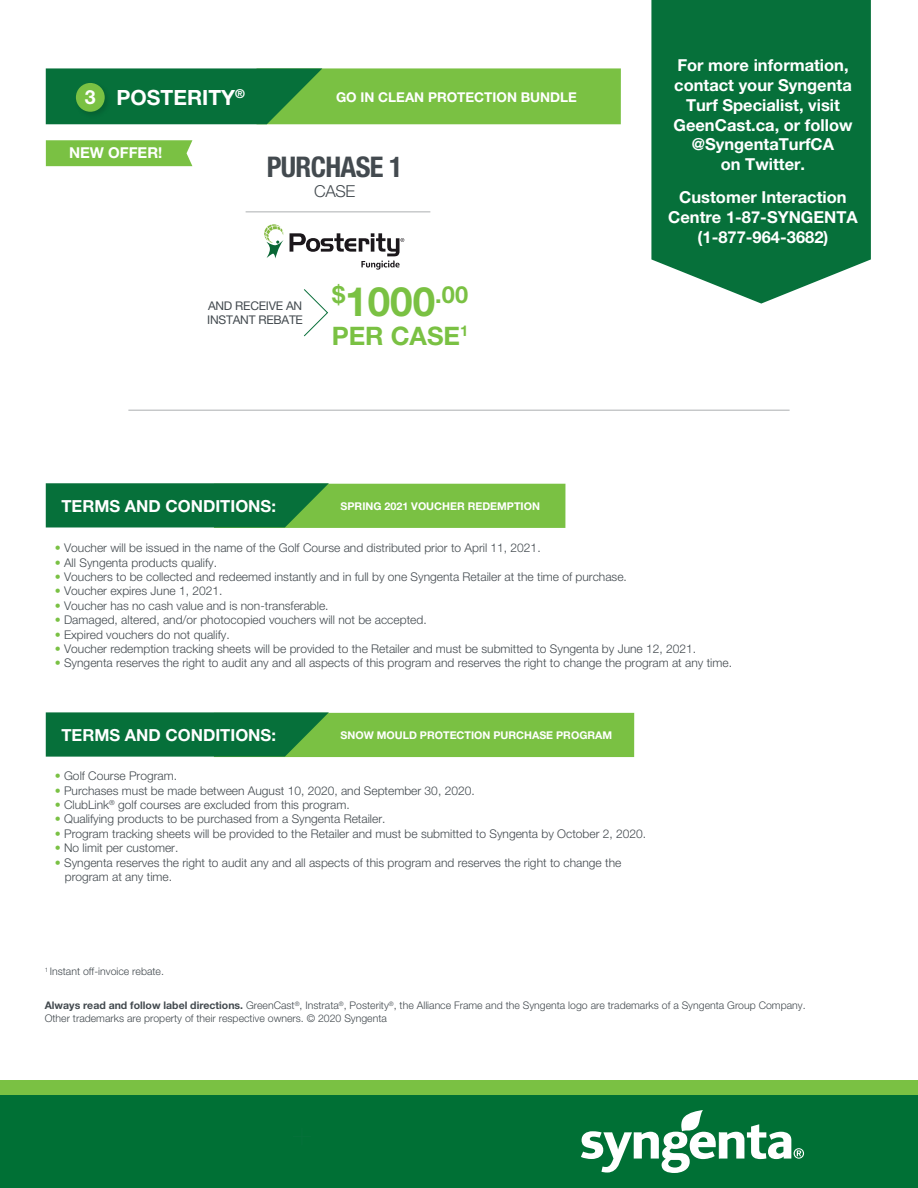
<style>
.page{position:relative;width:918px;height:1188px;background:#fff}
.page>*{position:absolute;margin:0;border:0;box-sizing:border-box;transform-origin:0 0}
.t1{font:700 condensed 28.5px "Helvetica Neue LT Std";letter-spacing:-.025em;color:#434a4f}
.t2{font:700 25.5px "Helvetica Neue LT Std";color:#7ac143}
.t3{font:700 23.55px "Helvetica Neue LT Std";color:#7ac143}
.t4{font:700 21px "Helvetica Neue LT Std";color:#fff}
.t5{font:700 19.5px "Helvetica Neue LT Std";color:#fff}
.t6{font:700 16.65px "Helvetica Neue LT Std";color:#fff}
.t7{font:700 16.5px/19.8px "Helvetica Neue LT Std";color:#fff;text-align:center}
.t8{font:300 16.5px "Helvetica Neue LT Std";color:#434a4f}
.t9{font:700 15px "Helvetica Neue LT Std";color:#fff}
.t10{font:700 13.5px "Helvetica Neue LT Std";color:#fff}
.t11{font:300 12px/14.4px "Helvetica Neue LT Std";color:#434a4f}
.t12{font:12px/14.4px "Helvetica Neue LT Std";letter-spacing:-.02em;color:#434a4f}
.t13{font:700 10.65px "Helvetica Neue LT Std";color:#fff}
.t14{font:300 10.5px/12.6px "Helvetica Neue LT Std";color:#434a4f}
.s1{font-size:40.5px}
.s2{color:#7ac144}
.s3{font-weight:700}
</style>
<div class="page">
<div style="left:0;top:1080px;width:918px;height:15px;background:#7ac143"></div>
<div style="left:0;top:1095px;width:918px;height:93px;background:#007035"></div>
<svg style="left:581px;top:1110px;width:223px;height:63px"></svg>
<div style="left:257px;top:68px;width:364px;height:56px;background:#7ac143"></div>
<svg style="left:46px;top:68px;width:276px;height:56px;background:#14793c"></svg>
<img style="left:73px;top:80px;width:41px;height:41px">
<div style="left:76px;top:83px;width:29px;height:29px;background:#7ac143;border-radius:50%"></div>
<hr style="left:246px;top:212px;width:184px;height:1px;background:#434a4f">
<svg style="left:304px;top:289px;width:24px;height:48px"></svg>
<svg style="left:651px;top:0;width:220px;height:304px;background:#1a7b49"></svg>
<div style="left:214px;top:484px;width:351px;height:44px;background:#7ac143"></div>
<svg style="left:46px;top:483px;width:283px;height:44px;background:#10763b"></svg>
<div style="left:214px;top:713px;width:420px;height:44px;background:#7ac143"></div>
<svg style="left:46px;top:712px;width:283px;height:45px;background:#12783d"></svg>
<hr style="left:128px;top:410px;width:662px;height:1px;background:#434a4f">
<div style="left:46px;top:140px;width:146px;height:26px;background:#7ac143"></div>
<svg style="left:264px;top:224px;width:20px;height:35px"></svg>
<svg style="left:290px;top:233px;width:114px;height:37px"></svg>
<h3 class="t5" style="left:85px;top:85px;width:12px">3</h3>
<h3 class="t4" style="left:117px;top:84px;width:130px">POSTERITY<sup>®</sup></h3>
<p class="t10" style="left:336px;top:89px;width:243px">GO IN CLEAN PROTECTION BUNDLE</p>
<p class="t9" style="left:69px;top:144px;width:95px">NEW OFFER!</p>
<h1 class="t1" style="left:267px;top:150px;width:137px">PURCHASE 1</h1>
<h3 class="t8" style="left:314px;top:181px;width:43px">CASE</h3>
<p class="t12" style="left:207px;top:298px;width:97px">AND RECEIVE AN<br>INSTANT REBATE</p>
<h3 class="t3" style="left:332px;top:280px;width:138px">$<span class="s1">1000</span>.00</h3>
<h2 class="t2" style="left:332px;top:320px;width:138px">PER CASE<sup>1</sup></h2>
<h3 class="t7" style="left:674px;top:55px;width:181px">For more information, contact your Syngenta<br>Turf Specialist, visit<br>GeenCast.ca, or follow @SyngentaTurfCA<br>on Twitter.</h3>
<h3 class="t7" style="left:668px;top:187px;width:191px">Customer Interaction<br>Centre 1-87-SYNGENTA (1-877-964-3682)</h3>
<h3 class="t6" style="left:61px;top:496px;width:216px">TERMS AND CONDITIONS:</h3>
<p class="t13" style="left:341px;top:500px;width:201px">SPRING 2021 VOUCHER REDEMPTION</p>
<p class="t11" style="left:55px;top:540px;width:487px"><span class="s2">•</span> Voucher will be issued in the name of the Golf Course and distributed prior to April 11, 2021.</p>
<p class="t11" style="left:55px;top:555px;width:164px"><span class="s2">•</span> All Syngenta products qualify.</p>
<p class="t11" style="left:55px;top:569px;width:574px"><span class="s2">•</span> Vouchers to be collected and redeemed instantly and in full by one Syngenta Retailer at the time of purchase.</p>
<p class="t11" style="left:55px;top:584px;width:169px"><span class="s2">•</span> Voucher expires June 1, 2021.</p>
<p class="t11" style="left:55px;top:598px;width:275px"><span class="s2">•</span> Voucher has no cash value and is non-transferable.</p>
<p class="t11" style="left:55px;top:612px;width:373px"><span class="s2">•</span> Damaged, altered, and/or photocopied vouchers will not be accepted.</p>
<p class="t11" style="left:55px;top:627px;width:176px"><span class="s2">•</span> Expired vouchers do not qualify.</p>
<p class="t11" style="left:55px;top:641px;width:643px"><span class="s2">•</span> Voucher redemption tracking sheets will be provided to the Retailer and must be submitted to Syngenta by June 12, 2021.</p>
<p class="t11" style="left:55px;top:656px;width:679px"><span class="s2">•</span> Syngenta reserves the right to audit any and all aspects of this program and reserves the right to change the program at any time.</p>
<h3 class="t6" style="left:61px;top:725px;width:216px">TERMS AND CONDITIONS:</h3>
<p class="t13" style="left:341px;top:729px;width:273px">SNOW MOULD PROTECTION PURCHASE PROGRAM</p>
<p class="t11" style="left:55px;top:768px;width:124px"><span class="s2">•</span> Golf Course Program.</p>
<p class="t11" style="left:55px;top:783px;width:421px"><span class="s2">•</span> Purchases must be made between August 10, 2020, and September 30, 2020.</p>
<p class="t11" style="left:55px;top:797px;width:296px"><span class="s2">•</span> ClubLink<sup>®</sup> golf courses are excluded from this program.</p>
<p class="t11" style="left:55px;top:812px;width:332px"><span class="s2">•</span> Qualifying products to be purchased from a Syngenta Retailer.</p>
<p class="t11" style="left:55px;top:826px;width:593px"><span class="s2">•</span> Program tracking sheets will be provided to the Retailer and must be submitted to Syngenta by October 2, 2020.</p>
<p class="t11" style="left:55px;top:840px;width:125px"><span class="s2">•</span> No limit per customer.</p>
<p class="t11" style="left:65px;top:855px;width:558px;text-indent:-10px"><span class="s2">•</span> Syngenta reserves the right to audit any and all aspects of this program and reserves the right to change the program at any time.</p>
<p class="t14" style="left:45px;top:965px;width:121px"><sup>1</sup> Instant off-invoice rebate.</p>
<p class="t14" style="left:45px;top:999px;width:762px"><span class="s3">Always read and follow label directions.</span> GreenCast<sup>®</sup>, Instrata<sup>®</sup>, Posterity<sup>®</sup>, the Alliance Frame and the Syngenta logo are trademarks of a Syngenta Group Company.<br>Other trademarks are property of their respective owners. © 2020 Syngenta</p>
</div>
